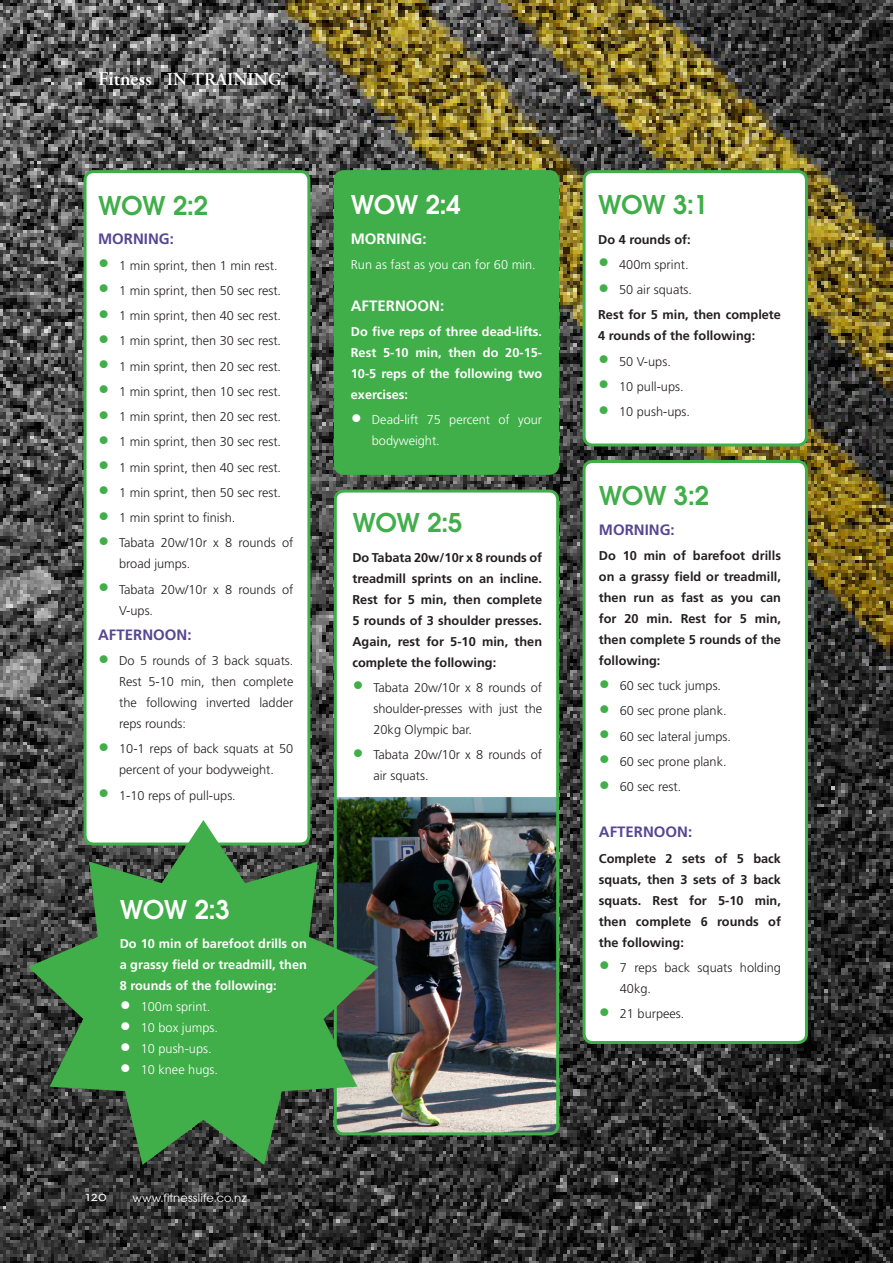
<style>
.page{position:relative;width:893px;height:1263px;background:#fff}
.page>*{position:absolute;margin:0;border:0;box-sizing:border-box;transform-origin:0 0}
.WOW{font:600 28.5px "Avant Garde Gothic Itc T";letter-spacing:-.02em;color:#40ae49}
.WOW-2{font:600 28.5px "Avant Garde Gothic Itc T";letter-spacing:-.02em;color:#fff}
.t1{font:600 18px "Adobe Garamond";color:#fff}
.afternooon{font:700 15px "Frutiger";color:#fff}
.afternooon-2{font:700 15px "Frutiger";color:#554793}
.Bodytext{font:700 15px "Frutiger";color:#554793}
.t2{font:15px "Scala Sans";color:#fff}
.tabs{font:300 12.75px/21px "Frutiger";color:#231f20}
.Bodytext-2{font:700 12.75px/21px "Frutiger";color:#231f20;text-align:justify}
.Bodytext-3{font:700 12.75px/21px "Frutiger";color:#fff;text-align:justify}
.tabs-2{font:300 12.75px/21px "Frutiger";color:#fff}
.t3{font:12.75px "Avant Garde Gothic Itc T";letter-spacing:.01em;color:#fff}
.s1{font-size:19.5px}
.s2{font-size:22.5px;color:#40ae49}
.s3{font-size:22.5px}
</style>
<div class="page">
<img style="left:0;top:0;width:893px;height:1263px">
<svg style="left:120px;top:1185px;width:1px;height:26px"></svg>
<svg style="left:160px;top:66px;width:1px;height:27px"></svg>
<div style="left:85px;top:172px;width:224px;height:672px;background:#fff;border-radius:9px"></div>
<div style="left:84px;top:170px;width:226px;height:675px;border:3px solid #40ae49;border-radius:9px"></div>
<div style="left:335px;top:491px;width:223px;height:643px;background:#fff;border-radius:9px"></div>
<img style="left:338px;top:797px;width:220px;height:337px">
<div style="left:334px;top:490px;width:225px;height:645px;border:3px solid #40ae49;border-radius:9px"></div>
<div style="left:335px;top:172px;width:223px;height:301px;background:#40ae49;border-radius:9px"></div>
<div style="left:334px;top:170px;width:225px;height:305px;border:3px solid #40ae49;border-radius:9px"></div>
<div style="left:584px;top:172px;width:222px;height:273px;background:#fff;border-radius:9px"></div>
<div style="left:583px;top:170px;width:225px;height:276px;border:3px solid #40ae49;border-radius:9px"></div>
<div style="left:584px;top:461px;width:222px;height:581px;background:#fff;border-radius:9px"></div>
<div style="left:583px;top:460px;width:225px;height:584px;border:3px solid #40ae49;border-radius:9px"></div>
<svg style="left:28px;top:820px;width:350px;height:345px;background:#46844b"></svg>
<p class="t1" style="left:98px;top:69px;width:185px"><span class="s1">Fitness</span> IN TRAINING</p>
<p class="WOW" style="left:98px;top:188px;width:112px">WOW 2:2</p>
<p class="Bodytext" style="left:98px;top:230px;width:77px">MORNING:</p>
<p class="tabs" style="left:98px;top:255px;width:181px"><span class="s2">•</span> 1 min sprint, then 1 min rest.</p>
<p class="tabs" style="left:98px;top:280px;width:185px"><span class="s2">•</span> 1 min sprint, then 50 sec rest.</p>
<p class="tabs" style="left:98px;top:305px;width:185px"><span class="s2">•</span> 1 min sprint, then 40 sec rest.</p>
<p class="tabs" style="left:98px;top:330px;width:185px"><span class="s2">•</span> 1 min sprint, then 30 sec rest.</p>
<p class="tabs" style="left:98px;top:356px;width:185px"><span class="s2">•</span> 1 min sprint, then 20 sec rest.</p>
<p class="tabs" style="left:98px;top:381px;width:185px"><span class="s2">•</span> 1 min sprint, then 10 sec rest.</p>
<p class="tabs" style="left:98px;top:406px;width:185px"><span class="s2">•</span> 1 min sprint, then 20 sec rest.</p>
<p class="tabs" style="left:98px;top:431px;width:185px"><span class="s2">•</span> 1 min sprint, then 30 sec rest.</p>
<p class="tabs" style="left:98px;top:457px;width:185px"><span class="s2">•</span> 1 min sprint, then 40 sec rest.</p>
<p class="tabs" style="left:98px;top:482px;width:185px"><span class="s2">•</span> 1 min sprint, then 50 sec rest.</p>
<p class="tabs" style="left:98px;top:507px;width:139px"><span class="s2">•</span> 1 min sprint to finish.</p>
<p class="tabs" style="left:119px;top:532px;width:176px;text-indent:-21px"><span class="s2">•</span> Tabata 20w/10r x 8 rounds of broad jumps.</p>
<p class="tabs" style="left:119px;top:579px;width:176px;text-indent:-21px"><span class="s2">•</span> Tabata 20w/10r x 8 rounds of<br>V-ups.</p>
<p class="Bodytext" style="left:98px;top:626px;width:95px">AFTERNOON:</p>
<p class="tabs" style="left:119px;top:650px;width:176px;text-align:justify;text-indent:-21px"><span class="s2">•</span> Do 5 rounds of 3 back squats.<br>Rest 5-10 min, then complete the following inverted ladder reps rounds:</p>
<p class="tabs" style="left:98px;top:738px;width:197px;text-align:center"><span class="s2">•</span> 10-1 reps of back squats at 50 percent of your bodyweight.</p>
<p class="tabs" style="left:98px;top:785px;width:139px"><span class="s2">•</span> 1-10 reps of pull-ups.</p>
<p class="WOW-2" style="left:120px;top:892px;width:112px">WOW 2:3</p>
<p class="Bodytext-3" style="left:120px;top:933px;width:189px">Do 10 min of barefoot drills on a grassy field or treadmill, then 8 rounds of the following:</p>
<p class="tabs-2" style="left:120px;top:996px;width:92px"><span class="s3">•</span> 100m sprint.</p>
<p class="tabs-2" style="left:120px;top:1017px;width:100px"><span class="s3">•</span> 10 box jumps.</p>
<p class="tabs-2" style="left:120px;top:1038px;width:93px"><span class="s3">•</span> 10 push-ups.</p>
<p class="tabs-2" style="left:120px;top:1059px;width:100px"><span class="s3">•</span> 10 knee hugs.</p>
<p class="WOW-2" style="left:351px;top:188px;width:112px">WOW 2:4</p>
<p class="afternooon" style="left:351px;top:229px;width:77px">MORNING:</p>
<p class="tabs-2" style="left:351px;top:254px;width:186px">Run as fast as you can for 60 min.</p>
<p class="afternooon" style="left:351px;top:297px;width:95px">AFTERNOON:</p>
<p class="Bodytext-3" style="left:351px;top:321px;width:193px">Do five reps of three dead-lifts.<br>Rest 5-10 min, then do 20-15- 10-5 reps of the following two exercises:</p>
<p class="tabs-2" style="left:372px;top:409px;width:172px;text-indent:-21px"><span class="s3">•</span> Dead-lift 75 percent of your bodyweight.</p>
<p class="WOW" style="left:352px;top:506px;width:112px">WOW 2:5</p>
<p class="Bodytext-2" style="left:352px;top:547px;width:191px">Do Tabata 20w/10r x 8 rounds of treadmill sprints on an incline.<br>Rest for 5 min, then complete 5 rounds of 3 shoulder presses.<br>Again, rest for 5-10 min, then complete the following:</p>
<p class="tabs" style="left:373px;top:677px;width:170px;text-align:justify;text-indent:-21px"><span class="s2">•</span> Tabata 20w/10r x 8 rounds of shoulder-presses with just the 20kg Olympic bar.</p>
<p class="tabs" style="left:373px;top:744px;width:170px;text-indent:-21px"><span class="s2">•</span> Tabata 20w/10r x 8 rounds of air squats.</p>
<p class="t2" style="left:85px;top:1188px;width:23px">120</p>
<p class="t3" style="left:133px;top:1190px;width:116px">www.fitnesslife.co.nz</p>
<p class="WOW" style="left:598px;top:188px;width:112px">WOW 3:1</p>
<p class="Bodytext-2" style="left:598px;top:228px;width:94px">Do 4 rounds of:</p>
<p class="tabs" style="left:598px;top:254px;width:92px"><span class="s2">•</span> 400m sprint.</p>
<p class="tabs" style="left:598px;top:279px;width:95px"><span class="s2">•</span> 50 air squats.</p>
<p class="Bodytext-2" style="left:598px;top:304px;width:184px">Rest for 5 min, then complete<br>4 rounds of the following:</p>
<p class="tabs" style="left:598px;top:351px;width:74px"><span class="s2">•</span> 50 V-ups.</p>
<p class="tabs" style="left:598px;top:376px;width:87px"><span class="s2">•</span> 10 pull-ups.</p>
<p class="tabs" style="left:598px;top:401px;width:93px"><span class="s2">•</span> 10 push-ups.</p>
<p class="WOW" style="left:599px;top:479px;width:112px">WOW 3:2</p>
<p class="afternooon-2" style="left:599px;top:521px;width:77px">MORNING:</p>
<p class="Bodytext-2" style="left:599px;top:545px;width:184px">Do 10 min of barefoot drills on a grassy field or treadmill, then run as fast as you can for 20 min. Rest for 5 min, then complete 5 rounds of the following:</p>
<p class="tabs" style="left:599px;top:675px;width:124px"><span class="s2">•</span> 60 sec tuck jumps.</p>
<p class="tabs" style="left:599px;top:700px;width:129px"><span class="s2">•</span> 60 sec prone plank.</p>
<p class="tabs" style="left:599px;top:726px;width:134px"><span class="s2">•</span> 60 sec lateral jumps.</p>
<p class="tabs" style="left:599px;top:751px;width:129px"><span class="s2">•</span> 60 sec prone plank.</p>
<p class="tabs" style="left:599px;top:776px;width:84px"><span class="s2">•</span> 60 sec rest.</p>
<p class="afternooon-2" style="left:599px;top:823px;width:95px">AFTERNOON:</p>
<p class="Bodytext-2" style="left:599px;top:848px;width:184px">Complete 2 sets of 5 back squats, then 3 sets of 3 back squats. Rest for 5-10 min, then complete 6 rounds of the following:</p>
<p class="tabs" style="left:620px;top:957px;width:163px;text-indent:-21px"><span class="s2">•</span> 7 reps back squats holding<br>40kg.</p>
<p class="tabs" style="left:599px;top:1003px;width:87px"><span class="s2">•</span> 21 burpees.</p>
</div>
